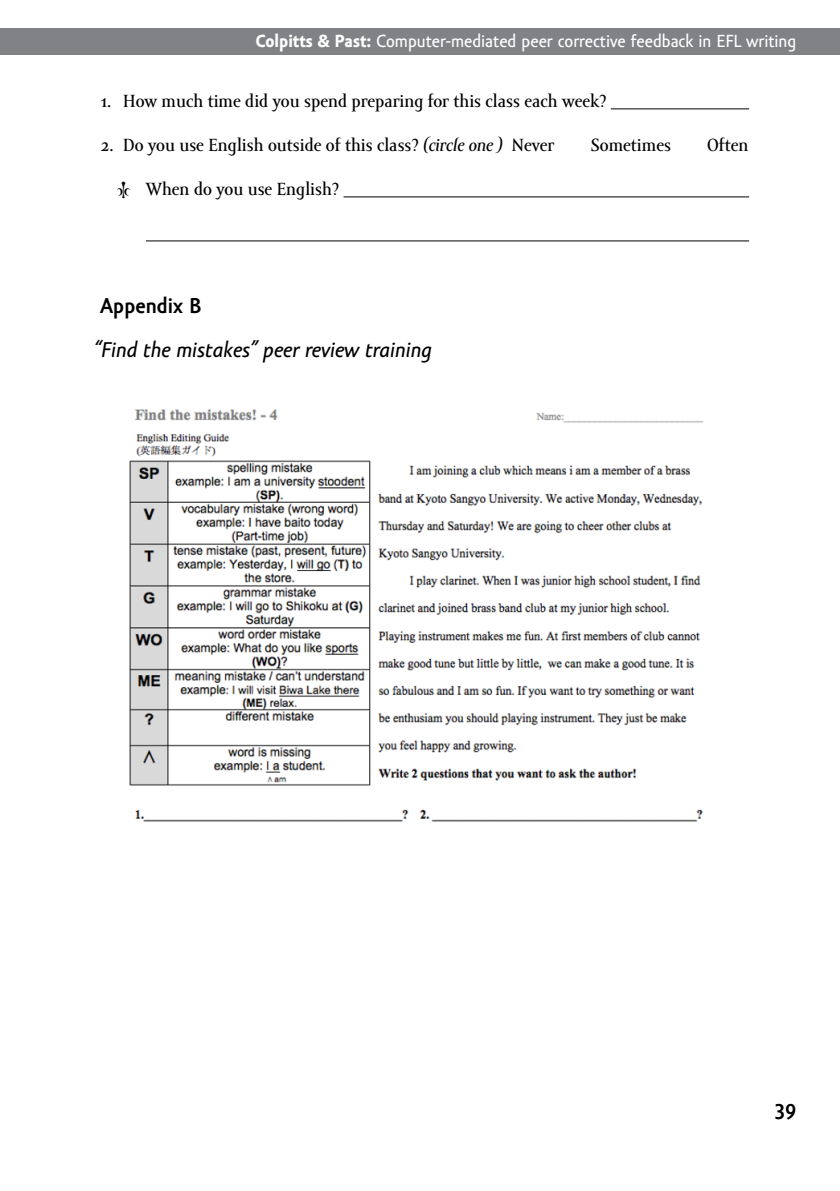
<style>
.page{position:relative;width:840px;height:1191px;background:#fff}
.page>*{position:absolute;margin:0;border:0;box-sizing:border-box;transform-origin:0 0}
.t1{font:italic 22px "Amor Sans Text Pro";color:#000}
.t2{font:700 22px "Amor Sans Pro";color:#000}
.t3{font:18px "Amor Serif Text Pro";color:#000}
.t4{font:18px "Amor Sans Text Pro";color:#fff}
.s1{font-weight:700}
.s2{font-style:italic}
</style>
<div class="page">
<div style="left:0;top:28px;width:839px;height:27px;background:#808285"></div>
<hr style="left:610px;top:108px;width:138px;height:1px;background:#000">
<hr style="left:343px;top:196px;width:405px;height:1px;background:#000">
<hr style="left:146px;top:240px;width:602px;height:1px;background:#000">
<img style="left:129px;top:409px;width:575px;height:413px">
<p class="t4" style="left:255px;top:31px;width:542px"><span class="s1">Colpitts &amp; Past:</span> Computer-mediated peer corrective feedback in EFL writing</p>
<p class="t3" style="left:101px;top:91px;width:507px">1. How much time did you spend preparing for this class each week?</p>
<p class="t3" style="left:100px;top:135px;width:455px">2. Do you use English outside of this class? <span class="s2">(circle one )</span> Never</p>
<p class="t3" style="left:590px;top:135px;width:82px">Sometimes</p>
<p class="t3" style="left:706px;top:135px;width:43px">Often</p>
<p class="t3" style="left:146px;top:179px;width:195px">When do you use English?</p>
<p class="t2" style="left:100px;top:293px;width:103px">Appendix B</p>
<p class="t1" style="left:94px;top:338px;width:339px">“Find the mistakes” peer review training</p>
<p class="t2" style="left:773px;top:1099px;width:24px">39</p>
</div>
